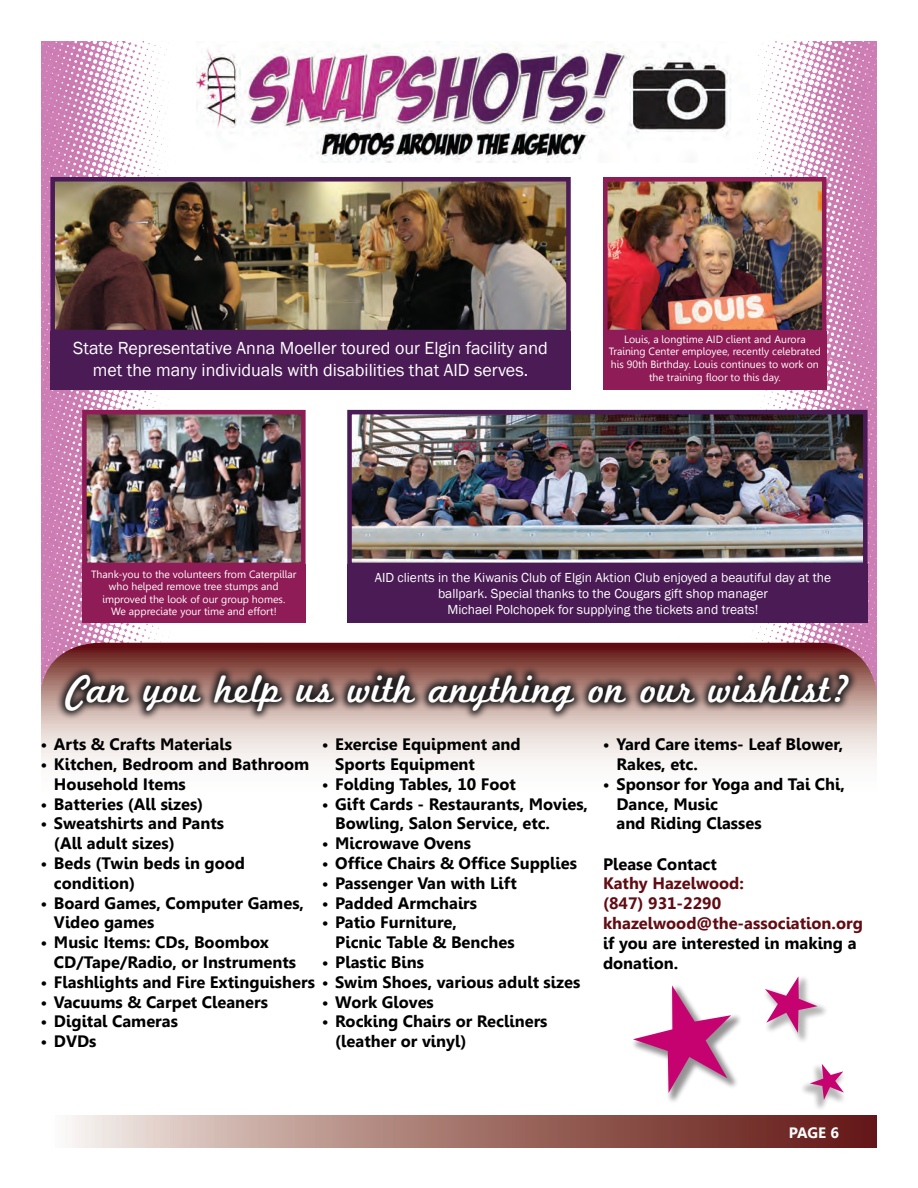
<style>
.page{position:relative;width:918px;height:1188px;background:#fff}
.page>*{position:absolute;margin:0;border:0;box-sizing:border-box;transform-origin:0 0}
.t1{font:40.5px "Marketing Script";color:#fff}
.t2{font:18px/21.6px "Franklin Gothic";color:#fff;text-align:center}
.t3{font:700 16.5px/19.8px "Leelawadee";color:#000001}
.t4{font:700 16.5px/19.8px "Leelawadee";color:#610c13}
.t5{font:700 15px "Leelawadee";color:#fff}
.t6{font:13.5px/16.2px "Franklin Gothic";color:#fff;text-align:center}
.t7{font:10.5px/12.6px "Leelawadee";color:#fff;text-align:center}
</style>
<div class="page">
<img style="left:518px;top:41px;width:359px;height:602px">
<img style="left:41px;top:386px;width:359px;height:257px">
<svg style="left:41px;top:643px;width:836px;height:118px;background:#c2a19f"></svg>
<svg style="left:56px;top:665px;width:802px;height:56px;background:#7d635f"></svg>
<svg style="left:633px;top:985px;width:107px;height:115px"></svg>
<div style="left:763px;top:975px;width:66px;height:69px;background:#231f20;opacity:.33"></div>
<svg style="left:763px;top:975px;width:61px;height:61px"></svg>
<div style="left:799px;top:1062px;width:48px;height:50px;background:#231f20;opacity:.32"></div>
<svg style="left:805px;top:1062px;width:42px;height:41px"></svg>
<img style="left:41px;top:41px;width:128px;height:345px">
<img style="left:196px;top:41px;width:560px;height:122px">
<img style="left:56px;top:183px;width:509px;height:145px">
<div style="left:50px;top:177px;width:521px;height:157px;border:5px solid #4b1b55"></div>
<div style="left:50px;top:331px;width:521px;height:59px;background:#4b1b55"></div>
<img style="left:88px;top:416px;width:212px;height:145px">
<div style="left:82px;top:410px;width:224px;height:157px;border:5px solid #8f1c56"></div>
<div style="left:82px;top:564px;width:224px;height:58px;background:#8f1c56"></div>
<img style="left:353px;top:416px;width:509px;height:145px">
<div style="left:347px;top:410px;width:521px;height:157px;border:5px solid #4b1b55"></div>
<div style="left:347px;top:564px;width:521px;height:58px;background:#4b1b55"></div>
<svg style="left:72px;top:1116px;width:805px;height:32px;background:#a57771"></svg>
<img style="left:609px;top:183px;width:211px;height:145px">
<div style="left:603px;top:177px;width:223px;height:157px;border:5px solid #8f1c56"></div>
<div style="left:603px;top:331px;width:223px;height:59px;background:#8f1c56"></div>
<p class="t2" style="left:73px;top:338px;width:476px">State Representative Anna Moeller toured our Elgin facility and met the many individuals with disabilities that AID serves.</p>
<p class="t7" style="left:609px;top:333px;width:214px">Louis, a longtime AID client and Aurora Training Center employee, recently celebrated his 90th Birthday. Louis continues to work on the training floor to this day.</p>
<p class="t7" style="left:91px;top:568px;width:207px">Thank-you to the volunteers from Caterpillar who helped remove tree stumps and improved the look of our group homes.<br>We appreciate your time and effort!</p>
<p class="t6" style="left:375px;top:570px;width:458px">AID clients in the Kiwanis Club of Elgin Aktion Club enjoyed a beautiful day at the ballpark. Special thanks to the Cougars gift shop manager<br>Michael Polchopek for supplying the tickets and treats!</p>
<h1 class="t1" style="left:67px;top:665px;width:785px">Can you help us with anything on our wishlist?</h1>
<p class="t3" style="left:40px;top:735px;width:193px">• Arts &amp; Crafts Materials</p>
<p class="t3" style="left:54px;top:754px;width:257px;text-indent:-13px">• Kitchen, Bedroom and Bathroom<br>Household Items</p>
<p class="t3" style="left:40px;top:794px;width:164px">• Batteries (All sizes)</p>
<p class="t3" style="left:54px;top:814px;width:172px;text-indent:-13px">• Sweatshirts and Pants (All adult sizes)</p>
<p class="t3" style="left:54px;top:853px;width:193px;text-indent:-13px">• Beds (Twin beds in good condition)</p>
<p class="t3" style="left:54px;top:893px;width:252px;text-indent:-13px">• Board Games, Computer Games,<br>Video games</p>
<p class="t3" style="left:54px;top:933px;width:244px;text-indent:-13px">• Music Items: CDs, Boombox<br>CD/Tape/Radio, or Instruments</p>
<p class="t3" style="left:40px;top:972px;width:541px">• Flashlights and Fire Extinguishers • Swim Shoes, various adult sizes</p>
<p class="t3" style="left:40px;top:992px;width:229px">• Vacuums &amp; Carpet Cleaners</p>
<p class="t3" style="left:40px;top:1012px;width:139px">• Digital Cameras</p>
<p class="t3" style="left:40px;top:1032px;width:58px">• DVDs</p>
<p class="t3" style="left:335px;top:735px;width:187px;text-indent:-13px">• Exercise Equipment and<br>Sports Equipment</p>
<p class="t3" style="left:322px;top:774px;width:196px">• Folding Tables, 10 Foot</p>
<p class="t3" style="left:335px;top:794px;width:254px;text-indent:-13px">• Gift Cards - Restaurants, Movies,<br>Bowling, Salon Service, etc.</p>
<p class="t3" style="left:322px;top:834px;width:151px">• Microwave Ovens</p>
<p class="t3" style="left:322px;top:853px;width:257px">• Office Chairs &amp; Office Supplies</p>
<p class="t3" style="left:322px;top:873px;width:197px">• Passenger Van with Lift</p>
<p class="t3" style="left:322px;top:893px;width:157px">• Padded Armchairs</p>
<p class="t3" style="left:335px;top:913px;width:181px;text-indent:-13px">• Patio Furniture,<br>Picnic Table &amp; Benches</p>
<p class="t3" style="left:322px;top:952px;width:104px">• Plastic Bins</p>
<p class="t3" style="left:322px;top:992px;width:114px">• Work Gloves</p>
<p class="t3" style="left:335px;top:1012px;width:214px;text-indent:-13px">• Rocking Chairs or Recliners (leather or vinyl)</p>
<p class="t3" style="left:616px;top:735px;width:228px;text-indent:-13px">• Yard Care items- Leaf Blower,<br>Rakes, etc.</p>
<p class="t3" style="left:616px;top:774px;width:230px;text-indent:-13px">• Sponsor for Yoga and Tai Chi,<br>Dance, Music<br>and Riding Classes</p>
<p class="t3" style="left:603px;top:854px;width:115px">Please Contact</p>
<p class="t4" style="left:603px;top:874px;width:261px">Kathy Hazelwood:<br>(847) 931-2290 khazelwood@the-association.org</p>
<p class="t3" style="left:603px;top:933px;width:255px">if you are interested in making a donation.</p>
<p class="t5" style="left:789px;top:1124px;width:52px">PAGE 6</p>
</div>
